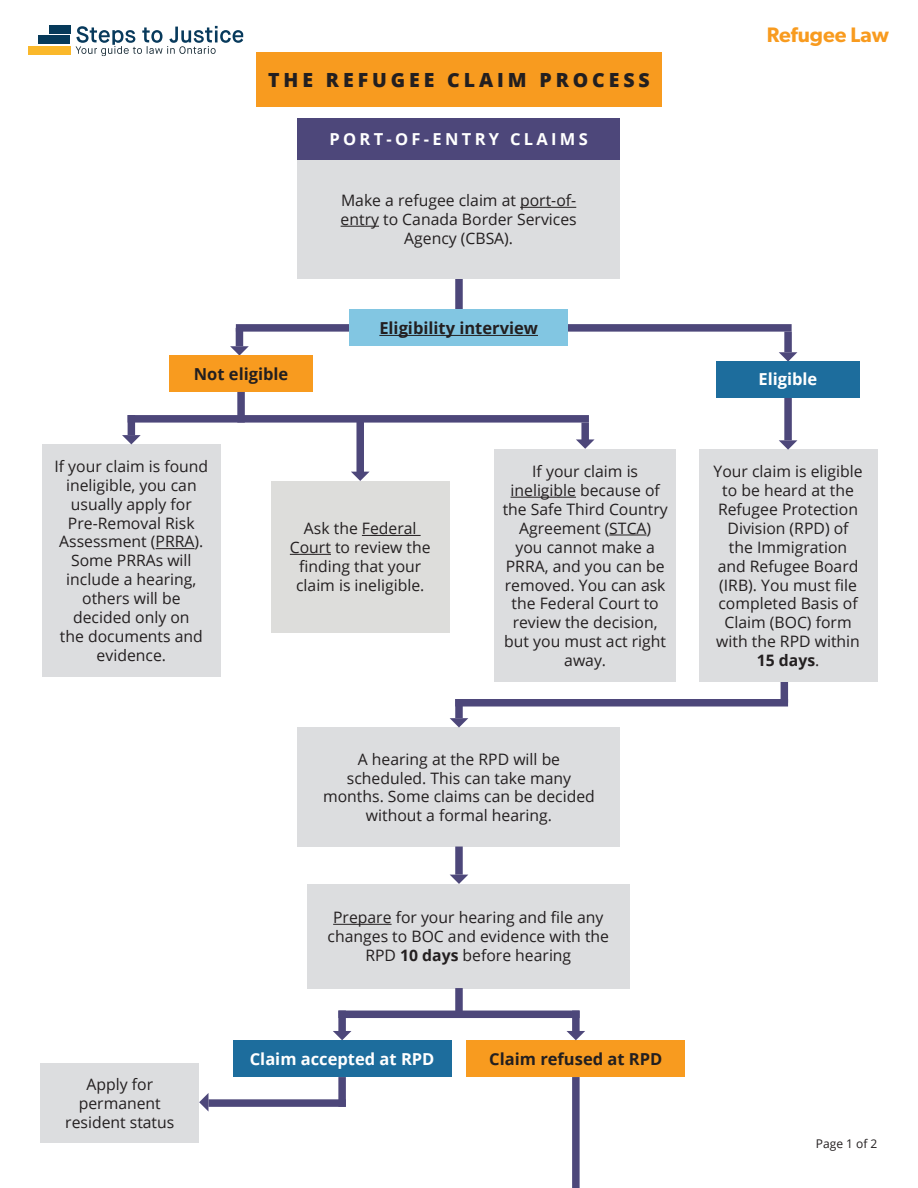
<style>
.page{position:relative;width:918px;height:1188px;background:#fff}
.page>*{position:absolute;margin:0;border:0;box-sizing:border-box;transform-origin:0 0}
.Paragraph_Style_1{font:600 21px "Gibson";color:#f89b1f}
.t1{font:800 19.5px "Open Sans";letter-spacing:.2em;color:#231f20}
.t2{font:700 16.5px "Open Sans";color:#231f20}
.t3{font:700 16.5px "Open Sans";color:#fff}
.t4{font:700 16.5px "Open Sans";letter-spacing:.2em;color:#fff}
.t5{font:15.75px/18.9px "Open Sans";color:#231f20;text-align:center}
.t6{font:12px "Open Sans";color:#231f20}
.s1{font-weight:700}
</style>
<div class="page">
<div style="left:455px;top:272px;width:8px;height:58px;background:#4d477a"></div>
<div style="left:256px;top:52px;width:406px;height:55px;background:#f89b1f"></div>
<div style="left:298px;top:728px;width:322px;height:119px;background:#dcdddf"></div>
<div style="left:307px;top:884px;width:323px;height:104px;background:#dcdddf"></div>
<hr style="left:333px;top:924px;width:59px;height:1px;background:#231f20">
<div style="left:233px;top:1040px;width:219px;height:37px;background:#1d6d9d"></div>
<div style="left:466px;top:1040px;width:219px;height:37px;background:#f89b1f"></div>
<div style="left:40px;top:1063px;width:159px;height:80px;background:#dcdddf"></div>
<div style="left:338px;top:1011px;width:242px;height:7px;background:#4d477a"></div>
<svg style="left:450px;top:875px;width:18px;height:9px"></svg>
<div style="left:338px;top:1011px;width:8px;height:20px;background:#4d477a"></div>
<div style="left:572px;top:1011px;width:8px;height:20px;background:#4d477a"></div>
<svg style="left:333px;top:1031px;width:18px;height:9px"></svg>
<svg style="left:567px;top:1031px;width:18px;height:9px"></svg>
<div style="left:208px;top:1099px;width:138px;height:8px;background:#4d477a"></div>
<div style="left:338px;top:1077px;width:8px;height:30px;background:#4d477a"></div>
<svg style="left:199px;top:1093px;width:9px;height:18px"></svg>
<div style="left:572px;top:1077px;width:8px;height:111px;background:#4d477a"></div>
<div style="left:455px;top:847px;width:8px;height:28px;background:#4d477a"></div>
<div style="left:455px;top:988px;width:8px;height:30px;background:#4d477a"></div>
<div style="left:781px;top:673px;width:7px;height:30px;background:#4d477a"></div>
<div style="left:455px;top:699px;width:333px;height:8px;background:#4d477a"></div>
<div style="left:455px;top:699px;width:8px;height:19px;background:#4d477a"></div>
<svg style="left:450px;top:718px;width:18px;height:10px"></svg>
<div style="left:297px;top:159px;width:323px;height:120px;background:#dcdddf"></div>
<div style="left:297px;top:118px;width:323px;height:41px;background:#4d477a"></div>
<hr style="left:520px;top:207px;width:56px;height:1px;background:#231f20">
<hr style="left:341px;top:226px;width:38px;height:1px;background:#231f20">
<div style="left:236px;top:328px;width:7px;height:18px;background:#4d477a"></div>
<svg style="left:230px;top:346px;width:19px;height:9px"></svg>
<div style="left:236px;top:324px;width:556px;height:8px;background:#4d477a"></div>
<div style="left:784px;top:332px;width:8px;height:20px;background:#4d477a"></div>
<svg style="left:779px;top:352px;width:18px;height:9px"></svg>
<div style="left:169px;top:355px;width:144px;height:37px;background:#f89b1f"></div>
<div style="left:494px;top:449px;width:182px;height:233px;background:#dcdddf"></div>
<hr style="left:511px;top:497px;width:65px;height:1px;background:#231f20">
<hr style="left:609px;top:535px;width:38px;height:1px;background:#231f20">
<div style="left:42px;top:444px;width:179px;height:233px;background:#dcdddf"></div>
<hr style="left:156px;top:548px;width:39px;height:1px;background:#231f20">
<div style="left:237px;top:392px;width:8px;height:31px;background:#4d477a"></div>
<div style="left:128px;top:415px;width:113px;height:8px;background:#4d477a"></div>
<div style="left:128px;top:415px;width:7px;height:20px;background:#4d477a"></div>
<svg style="left:122px;top:435px;width:19px;height:9px"></svg>
<div style="left:241px;top:415px;width:348px;height:8px;background:#4d477a"></div>
<div style="left:581px;top:423px;width:8px;height:20px;background:#4d477a"></div>
<svg style="left:576px;top:439px;width:19px;height:10px"></svg>
<div style="left:349px;top:309px;width:219px;height:37px;background:#82c6e2"></div>
<hr style="left:379px;top:335px;width:159px;height:1px;background:#231f20">
<div style="left:784px;top:389px;width:8px;height:51px;background:#4d477a"></div>
<div style="left:716px;top:361px;width:144px;height:36px;background:#1d6d9d"></div>
<div style="left:699px;top:449px;width:179px;height:233px;background:#dcdddf"></div>
<svg style="left:779px;top:440px;width:18px;height:10px"></svg>
<div style="left:271px;top:481px;width:179px;height:151px;background:#dddddb"></div>
<hr style="left:362px;top:535px;width:59px;height:1px;background:#231f20">
<hr style="left:290px;top:554px;width:41px;height:1px;background:#231f20">
<div style="left:356px;top:419px;width:8px;height:56px;background:#4d477a"></div>
<svg style="left:351px;top:472px;width:18px;height:9px"></svg>
<div style="left:39px;top:35px;width:31px;height:9px;background:#063a5a"></div>
<div style="left:28px;top:46px;width:42px;height:8px;background:#fab82b"></div>
<div style="left:49px;top:25px;width:21px;height:8px;background:#063a5a"></div>
<svg style="left:76px;top:26px;width:167px;height:28px"></svg>
<p class="t1" style="left:268px;top:65px;width:383px">THE REFUGEE CLAIM PROCESS</p>
<p class="t4" style="left:329px;top:128px;width:260px">PORT-OF-ENTRY CLAIMS</p>
<p class="t5" style="left:341px;top:191px;width:238px">Make a refugee claim at port-of&shy;entry to Canada Border Services<br>Agency (CBSA).</p>
<p class="t2" style="left:194px;top:362px;width:96px">Not eligible</p>
<p class="t2" style="left:379px;top:317px;width:160px">Eligibility interview</p>
<p class="t5" style="left:54px;top:456px;width:155px">If your claim is found ineligible, you can usually apply for<br>Pre-Removal Risk<br>Assessment (PRRA).<br>Some PRRAs will include a hearing, others will be decided only on<br>the documents and evidence.</p>
<p class="t5" style="left:65px;top:1075px;width:111px">Apply for permanent resident status</p>
<p class="t5" style="left:290px;top:519px;width:142px">Ask the Federal<br>Court to review the finding that your claim is ineligible.</p>
<p class="t5" style="left:503px;top:462px;width:167px">If your claim is ineligible because of the Safe Third Country<br>Agreement (STCA)<br>you cannot make a<br>PRRA, and you can be removed. You can ask the Federal Court to review the decision, but you must act right away.</p>
<p class="t5" style="left:323px;top:749px;width:273px">A hearing at the RPD will be scheduled. This can take many months. Some claims can be decided without a formal hearing.</p>
<p class="t5" style="left:328px;top:908px;width:283px">Prepare for your hearing and file any changes to BOC and evidence with the<br>RPD <span class="s1">10 days</span> before hearing</p>
<p class="t3" style="left:250px;top:1047px;width:186px">Claim accepted at RPD</p>
<p class="t2" style="left:489px;top:1047px;width:175px">Claim refused at RPD</p>
<p class="Paragraph_Style_1" style="left:767px;top:22px;width:124px">Refugee Law</p>
<p class="t3" style="left:758px;top:368px;width:60px">Eligible</p>
<p class="t5" style="left:714px;top:462px;width:150px">Your claim is eligible to be heard at the<br>Refugee Protection<br>Division (RPD) of the Immigration and Refugee Board (IRB). You must file completed Basis of<br>Claim (BOC) form with the RPD within<br><span class="s1">15 days</span>.</p>
<p class="t6" style="left:816px;top:1135px;width:63px">Page 1 of 2</p>
</div>
